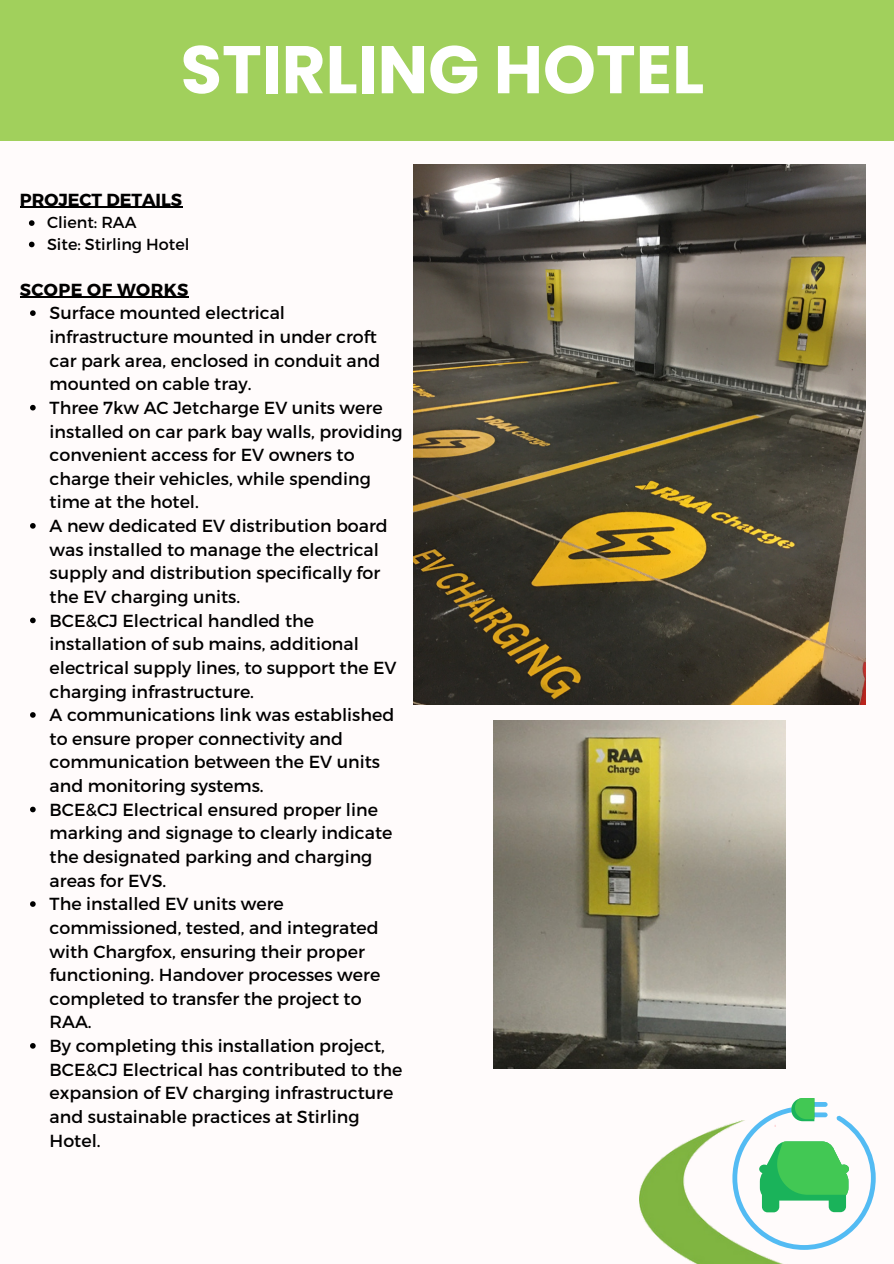
<style>
.page{position:relative;width:894px;height:1264px;background:#fff}
.page>*{position:absolute;margin:0;border:0;box-sizing:border-box;transform-origin:0 0}
.t1{font:700 67.35px "Poppins";color:#fff}
.t2{font:17.4px/23.7px "Montserrat";color:#000}
.t3{font:700 17.4px "Montserrat";color:#000}
.t4{font:700 17.4px "Montserrat";letter-spacing:.02em;color:#000}
.t5{font:15.9px "Montserrat";color:#000}
</style>
<div class="page">
<div style="left:0;top:0;width:893px;height:1263px;background:#fffbfb"></div>
<div style="left:0;top:0;width:893px;height:140px;background:#a1d05c"></div>
<img style="left:639px;top:1123px;width:237px;height:140px">
<img style="left:414px;top:165px;width:451px;height:540px">
<img style="left:493px;top:721px;width:292px;height:347px">
<svg style="left:732px;top:1098px;width:143px;height:151px"></svg>
<hr style="left:20px;top:207px;width:162px;height:1px;background:#000">
<svg style="left:29px;top:220px;width:6px;height:6px"></svg>
<svg style="left:29px;top:242px;width:6px;height:5px"></svg>
<hr style="left:20px;top:297px;width:169px;height:1px;background:#000">
<svg style="left:30px;top:310px;width:6px;height:6px"></svg>
<svg style="left:30px;top:405px;width:6px;height:5px"></svg>
<svg style="left:30px;top:523px;width:6px;height:5px"></svg>
<svg style="left:30px;top:617px;width:6px;height:6px"></svg>
<svg style="left:30px;top:712px;width:6px;height:5px"></svg>
<svg style="left:30px;top:806px;width:6px;height:6px"></svg>
<svg style="left:30px;top:901px;width:6px;height:5px"></svg>
<svg style="left:30px;top:1043px;width:6px;height:5px"></svg>
<p class="t1" style="left:180px;top:23px;width:525px">STIRLING HOTEL</p>
<h2 class="t3" style="left:20px;top:188px;width:164px">PROJECT DETAILS</h2>
<p class="t5" style="left:47px;top:212px;width:91px">Client: RAA</p>
<p class="t5" style="left:47px;top:233px;width:144px">Site: Stirling Hotel</p>
<p class="t4" style="left:20px;top:278px;width:170px">SCOPE OF WORKS</p>
<p class="t2" style="left:50px;top:300px;width:332px">Surface mounted electrical infrastructure mounted in under croft car park area, enclosed in conduit and mounted on cable tray.</p>
<p class="t2" style="left:50px;top:395px;width:354px">Three 7kw AC Jetcharge EV units were installed on car park bay walls, providing convenient access for EV owners to charge their vehicles, while spending time at the hotel.</p>
<p class="t2" style="left:50px;top:513px;width:339px">A new dedicated EV distribution board was installed to manage the electrical supply and distribution specifically for the EV charging units.</p>
<p class="t2" style="left:50px;top:607px;width:348px">BCE&amp;CJ Electrical handled the installation of sub mains, additional electrical supply lines, to support the EV charging infrastructure.</p>
<p class="t2" style="left:50px;top:702px;width:346px">A communications link was established to ensure proper connectivity and communication between the EV units and monitoring systems.</p>
<p class="t2" style="left:50px;top:796px;width:344px">BCE&amp;CJ Electrical ensured proper line marking and signage to clearly indicate the designated parking and charging areas for EVS.</p>
<p class="t2" style="left:50px;top:891px;width:332px">The installed EV units were commissioned, tested, and integrated with Chargfox, ensuring their proper functioning. Handover processes were completed to transfer the project to<br>RAA.</p>
<p class="t2" style="left:50px;top:1033px;width:354px">By completing this installation project, BCE&amp;CJ Electrical has contributed to the expansion of EV charging infrastructure and sustainable practices at Stirling Hotel.</p>
</div>
